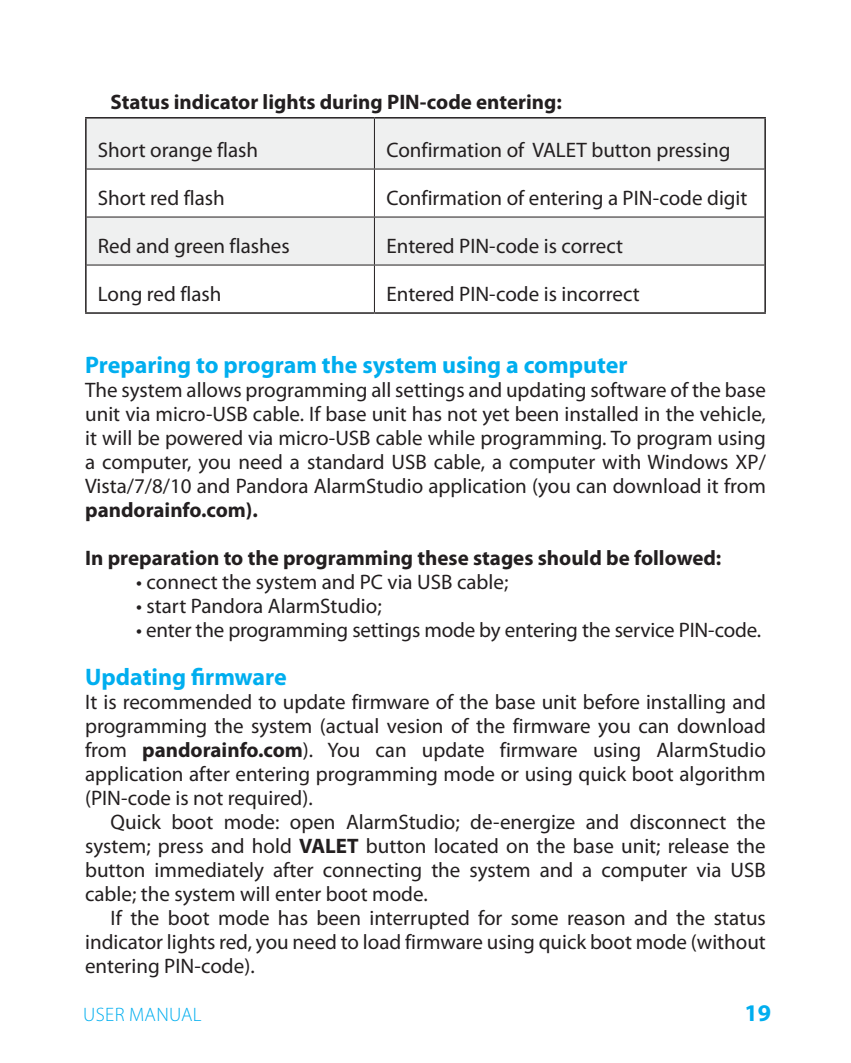
<style>
.page{position:relative;width:851px;height:1063px;background:#fff}
.page>*{position:absolute;margin:0;border:0;box-sizing:border-box;transform-origin:0 0}
.t1{font:700 24px "Myriad Pro";color:#00aeef}
.t2{font:21px/24px "Myriad Pro";color:#231f20;text-align:justify}
.t3{font:700 21px "Myriad Pro";color:#231f20}
.t4{font:300 19.5px "Myriad Pro";letter-spacing:.02em;color:#00aeef}
.s1{font-weight:700}
</style>
<div class="page">
<svg style="left:87px;top:119px;width:677px;height:146px;fill:#eff0f0"></svg>
<hr style="left:85px;top:117px;width:289px;height:2px;background:#231f20">
<hr style="left:85px;top:119px;width:2px;height:50px;background:#231f20">
<hr style="left:374px;top:117px;width:391px;height:2px;background:#231f20">
<hr style="left:764px;top:119px;width:1px;height:50px;background:#231f20">
<hr style="left:85px;top:169px;width:2px;height:48px;background:#231f20">
<hr style="left:764px;top:169px;width:1px;height:48px;background:#231f20">
<hr style="left:85px;top:217px;width:2px;height:48px;background:#231f20">
<hr style="left:764px;top:217px;width:1px;height:48px;background:#231f20">
<hr style="left:85px;top:265px;width:2px;height:47px;background:#231f20">
<hr style="left:764px;top:265px;width:1px;height:47px;background:#231f20">
<hr style="left:85px;top:312px;width:289px;height:2px;background:#231f20">
<hr style="left:374px;top:312px;width:391px;height:2px;background:#231f20">
<hr style="left:374px;top:119px;width:1px;height:50px;background:#231f20">
<hr style="left:87px;top:169px;width:287px;height:1px;background:#231f20">
<hr style="left:374px;top:169px;width:390px;height:1px;background:#231f20">
<hr style="left:374px;top:170px;width:1px;height:47px;background:#231f20">
<hr style="left:87px;top:217px;width:287px;height:1px;background:#231f20">
<hr style="left:374px;top:217px;width:390px;height:1px;background:#231f20">
<hr style="left:374px;top:218px;width:1px;height:47px;background:#231f20">
<hr style="left:87px;top:265px;width:287px;height:1px;background:#231f20">
<hr style="left:374px;top:265px;width:390px;height:1px;background:#231f20">
<hr style="left:374px;top:266px;width:1px;height:46px;background:#231f20">
<p class="t3" style="left:111px;top:94px;width:453px">Status indicator lights during PIN-code entering:</p>
<p class="t2" style="left:98px;top:140px;width:162px">Short orange flash</p>
<p class="t2" style="left:386px;top:140px;width:345px">Confirmation of VALET button pressing</p>
<p class="t2" style="left:98px;top:188px;width:128px">Short red flash</p>
<p class="t2" style="left:386px;top:188px;width:362px">Confirmation of entering a PIN-code digit</p>
<p class="t2" style="left:98px;top:236px;width:193px">Red and green flashes</p>
<p class="t2" style="left:386px;top:236px;width:238px">Entered PIN-code is correct</p>
<p class="t2" style="left:98px;top:284px;width:125px">Long red flash</p>
<p class="t2" style="left:386px;top:284px;width:255px">Entered PIN-code is incorrect</p>
<p class="t1" style="left:85px;top:356px;width:544px">Preparing to program the system using a computer</p>
<p class="t2" style="left:85px;top:380px;width:682px">The system allows programming all settings and updating software of the base unit via micro-USB cable. If base unit has not yet been installed in the vehicle, it will be powered via micro-USB cable while programming. To program using a computer, you need a standard USB cable, a computer with Windows XP/ Vista/7/8/10 and Pandora AlarmStudio application (you can download it from</p>
<p class="t3" style="left:85px;top:502px;width:174px">pandorainfo.com).</p>
<p class="t3" style="left:85px;top:550px;width:637px">In preparation to the programming these stages should be followed:</p>
<p class="t2" style="left:136px;top:570px;width:373px">• connect the system and PC via USB cable;</p>
<p class="t2" style="left:136px;top:594px;width:247px">• start Pandora AlarmStudio;</p>
<p class="t2" style="left:136px;top:618px;width:626px">• enter the programming settings mode by entering the service PIN-code.</p>
<p class="t1" style="left:85px;top:668px;width:203px">Updating firmware</p>
<p class="t2" style="left:85px;top:692px;width:682px">It is recommended to update firmware of the base unit before installing and programming the system (actual vesion of the firmware you can download from <span class="s1">pandorainfo.com</span>). You can update firmware using AlarmStudio application after entering programming mode or using quick boot algorithm (PIN-code is not required).</p>
<p class="t2" style="left:85px;top:812px;width:682px;text-indent:26px">Quick boot mode: open AlarmStudio; de-energize and disconnect the system; press and hold <span class="s1">VALET</span> button located on the base unit; release the button immediately after connecting the system and a computer via USB cable; the system will enter boot mode.</p>
<p class="t2" style="left:85px;top:908px;width:682px;text-indent:26px">If the boot mode has been interrupted for some reason and the status indicator lights red, you need to load firmware using quick boot mode (without entering PIN-code).</p>
<p class="t4" style="left:83px;top:1007px;width:120px">USER MANUAL</p>
<p class="t1" style="left:744px;top:1004px;width:28px">19</p>
</div>
